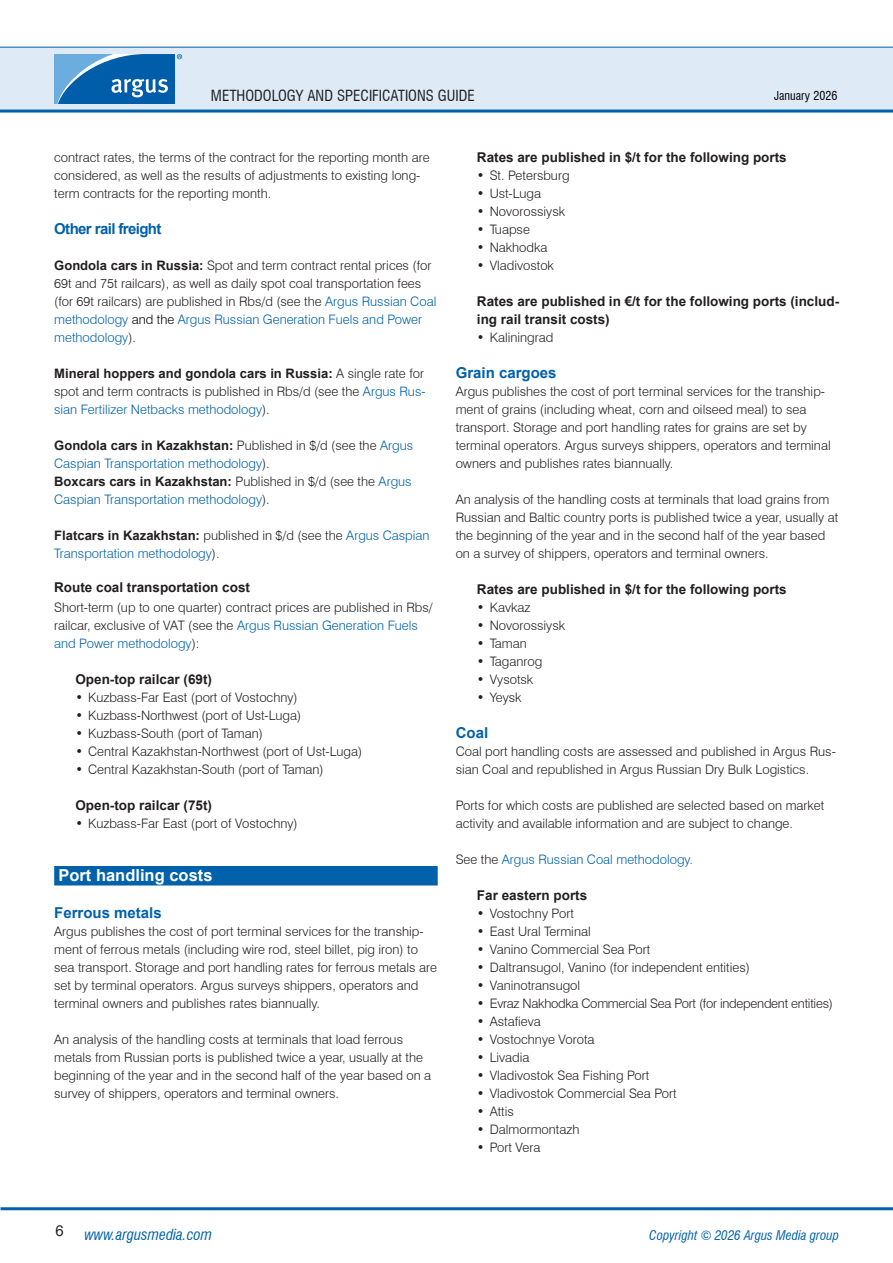
<style>
.page{position:relative;width:893px;height:1263px;background:#fff}
.page>*{position:absolute;margin:0;border:0;box-sizing:border-box;transform-origin:0 0}
.H1_-_Section_header_-_WOB{font:700 16.5px "Arial";color:#fff}
.t1{font:condensed 15px "Swiss 721 BT";color:#231f20}
.H2_-_Bold_headline_-_old_H4{font:700 15px "Arial";color:#0161aa}
.t2{font:italic condensed 15px "Swiss 721 BT";color:#0161aa}
.H2_-_Bold_headline_-_old_H4-2{font:700 15px "Arial";letter-spacing:-.04em;color:#0161aa}
.t3{font:15px "Arial";color:#231f20}
.B1_-_Bullet_list_header_-_old_H6{font:700 13.5px/18px "Arial";color:#231f20}
.H4_-_headline__no_bold__9pt{font:700 13.5px "Arial";color:#231f20}
.P1_-_Body_Text{font:300 13.05px/18px "Swiss 721 BT";color:#231f20}
.P1_-_Body_Text-2{font:300 13.05px/18px "Swiss 721 BT";color:#0161aa}
.H2_-_Bold_headline_-_old_H4-3{font:300 13.05px/18px "Swiss 721 BT";color:#231f20}
.P1_-_Body_Text-3{font:300 13.05px "Swiss 721 BT";letter-spacing:-.02em;color:#231f20}
.t4{font:italic condensed 13.05px "Swiss 721 BT";color:#0161aa}
.t5{font:condensed 12px "Swiss 721 BT";color:#000}
.s1{font-family:"Arial";font-weight:700}
.s2{color:#0161aa}
.s3{color:#000}
.s4{font-family:"Arial";font-weight:700;color:#231f20}
.s5{color:#231f20}
</style>
<div class="page">
<div style="left:0;top:47px;width:893px;height:64px;background:#deebf7"></div>
<hr style="left:0;top:110px;width:893px;height:3px;background:#0161aa">
<hr style="left:0;top:47px;width:893px;height:1px;background:#0161aa">
<hr style="left:1px;top:1207px;width:892px;height:3px;background:#0161aa">
<svg style="left:54px;top:54px;width:128px;height:50px;background:#3883c0"></svg>
<div style="left:54px;top:866px;width:384px;height:19px;background:#0161aa"></div>
<p class="t1" style="left:211px;top:86px;width:265px">METHODOLOGY AND SPECIFICATIONS GUIDE</p>
<p class="t5" style="left:774px;top:88px;width:65px">January 2026</p>
<p class="P1_-_Body_Text" style="left:54px;top:148px;width:377px">contract rates, the terms of the contract for the reporting month are considered, as well as the results of adjustments to existing long&shy;term contracts for the reporting month.</p>
<p class="H2_-_Bold_headline_-_old_H4-2" style="left:54px;top:218px;width:109px">Other rail freight</p>
<p class="H2_-_Bold_headline_-_old_H4-3" style="left:54px;top:256px;width:384px"><span class="s1">Gondola cars in Russia:</span> Spot and term contract rental prices (for 69t and 75t railcars), as well as daily spot coal transportation fees (for 69t railcars) are published in Rbs/d (see the <span class="s2">Argus Russian Coal methodology</span> <span class="s3">and the</span> <span class="s2">Argus Russian Generation Fuels and Power methodology</span>).</p>
<p class="P1_-_Body_Text" style="left:54px;top:364px;width:373px"><span class="s1">Mineral hoppers and gondola cars in Russia:</span> A single rate for spot and term contracts is published in Rbs/d (see the <span class="s2">Argus Rus&shy;sian Fertilizer Netbacks methodology</span>).</p>
<p class="P1_-_Body_Text-2" style="left:54px;top:436px;width:360px"><span class="s4">Gondola cars in Kazakhstan:</span> <span class="s5">Published in $/d (see the</span> Argus<br>Caspian Transportation methodology<span class="s5">).</span></p>
<p class="P1_-_Body_Text-2" style="left:54px;top:472px;width:359px"><span class="s4">Boxcars cars in Kazakhstan:</span> <span class="s5">Published in $/d (see the</span> Argus<br>Caspian Transportation methodology<span class="s5">).</span></p>
<p class="P1_-_Body_Text-2" style="left:54px;top:526px;width:377px"><span class="s4">Flatcars in Kazakhstan:</span> <span class="s5">published in $/d (see the</span> Argus Caspian<br>Transportation methodology<span class="s5">).</span></p>
<p class="H4_-_headline__no_bold__9pt" style="left:54px;top:578px;width:197px">Route coal transportation cost</p>
<p class="P1_-_Body_Text" style="left:54px;top:598px;width:380px">Short-term (up to one quarter) contract prices are published in Rbs/ railcar, exclusive of VAT (see the <span class="s2">Argus Russian Generation Fuels and Power methodology</span>):</p>
<p class="B1_-_Bullet_list_header_-_old_H6" style="left:75px;top:670px;width:138px">Open-top railcar (69t)</p>
<p class="P1_-_Body_Text" style="left:75px;top:688px;width:224px">• Kuzbass-Far East (port of Vostochny)</p>
<p class="P1_-_Body_Text" style="left:75px;top:706px;width:227px">• Kuzbass-Northwest (port of Ust-Luga)</p>
<p class="P1_-_Body_Text" style="left:75px;top:724px;width:189px">• Kuzbass-South (port of Taman)</p>
<p class="P1_-_Body_Text" style="left:75px;top:742px;width:288px">• Central Kazakhstan-Northwest (port of Ust-Luga)</p>
<p class="P1_-_Body_Text" style="left:75px;top:760px;width:250px">• Central Kazakhstan-South (port of Taman)</p>
<p class="B1_-_Bullet_list_header_-_old_H6" style="left:75px;top:796px;width:138px">Open-top railcar (75t)</p>
<p class="P1_-_Body_Text" style="left:75px;top:814px;width:224px">• Kuzbass-Far East (port of Vostochny)</p>
<p class="H1_-_Section_header_-_WOB" style="left:58px;top:864px;width:156px">Port handling costs</p>
<p class="H2_-_Bold_headline_-_old_H4" style="left:54px;top:902px;width:109px">Ferrous metals</p>
<p class="P1_-_Body_Text" style="left:54px;top:922px;width:384px">Argus publishes the cost of port terminal services for the tranship&shy;ment of ferrous metals (including wire rod, steel billet, pig iron) to sea transport. Storage and port handling rates for ferrous metals are set by terminal operators. Argus surveys shippers, operators and terminal owners and publishes rates biannually.</p>
<p class="P1_-_Body_Text" style="left:54px;top:1030px;width:378px">An analysis of the handling costs at terminals that load ferrous metals from Russian ports is published twice a year, usually at the beginning of the year and in the second half of the year based on a survey of shippers, operators and terminal owners.</p>
<p class="B1_-_Bullet_list_header_-_old_H6" style="left:477px;top:148px;width:311px">Rates are published in $/t for the following ports</p>
<p class="P1_-_Body_Text" style="left:477px;top:166px;width:94px">• St. Petersburg</p>
<p class="P1_-_Body_Text" style="left:477px;top:184px;width:66px">• Ust-Luga</p>
<p class="P1_-_Body_Text" style="left:477px;top:202px;width:90px">• Novorossiysk</p>
<p class="P1_-_Body_Text" style="left:477px;top:220px;width:54px">• Tuapse</p>
<p class="P1_-_Body_Text" style="left:477px;top:238px;width:72px">• Nakhodka</p>
<p class="P1_-_Body_Text" style="left:477px;top:256px;width:78px">• Vladivostok</p>
<p class="B1_-_Bullet_list_header_-_old_H6" style="left:477px;top:292px;width:364px">Rates are published in €/t for the following ports (includ&shy;ing rail transit costs)</p>
<p class="P1_-_Body_Text" style="left:477px;top:328px;width:78px">• Kaliningrad</p>
<p class="H2_-_Bold_headline_-_old_H4" style="left:456px;top:362px;width:102px">Grain cargoes</p>
<p class="P1_-_Body_Text" style="left:456px;top:382px;width:376px">Argus publishes the cost of port terminal services for the tranship&shy;ment of grains (including wheat, corn and oilseed meal) to sea transport. Storage and port handling rates for grains are set by terminal operators. Argus surveys shippers, operators and terminal owners and publishes rates biannually.</p>
<p class="P1_-_Body_Text" style="left:456px;top:490px;width:384px">An analysis of the handling costs at terminals that load grains from Russian and Baltic country ports is published twice a year, usually at the beginning of the year and in the second half of the year based on a survey of shippers, operators and terminal owners.</p>
<p class="B1_-_Bullet_list_header_-_old_H6" style="left:477px;top:580px;width:311px">Rates are published in $/t for the following ports</p>
<p class="P1_-_Body_Text" style="left:477px;top:598px;width:55px">• Kavkaz</p>
<p class="P1_-_Body_Text" style="left:477px;top:616px;width:90px">• Novorossiysk</p>
<p class="P1_-_Body_Text" style="left:477px;top:634px;width:51px">• Taman</p>
<p class="P1_-_Body_Text" style="left:477px;top:652px;width:67px">• Taganrog</p>
<p class="P1_-_Body_Text" style="left:477px;top:670px;width:58px">• Vysotsk</p>
<p class="P1_-_Body_Text" style="left:477px;top:688px;width:46px">• Yeysk</p>
<p class="H2_-_Bold_headline_-_old_H4" style="left:456px;top:722px;width:34px">Coal</p>
<p class="P1_-_Body_Text" style="left:456px;top:742px;width:382px">Coal port handling costs are assessed and published in Argus Rus&shy;sian Coal and republished in Argus Russian Dry Bulk Logistics.</p>
<p class="P1_-_Body_Text" style="left:456px;top:796px;width:370px">Ports for which costs are published are selected based on market activity and available information and are subject to change.</p>
<p class="P1_-_Body_Text-2" style="left:456px;top:850px;width:239px"><span class="s5">See the</span> Argus Russian Coal methodology.</p>
<p class="B1_-_Bullet_list_header_-_old_H6" style="left:477px;top:886px;width:112px">Far eastern ports</p>
<p class="P1_-_Body_Text" style="left:477px;top:904px;width:98px">• Vostochny Port</p>
<p class="P1_-_Body_Text" style="left:477px;top:922px;width:115px">• East Ural Terminal</p>
<p class="P1_-_Body_Text" style="left:477px;top:940px;width:175px">• Vanino Commercial Sea Port</p>
<p class="P1_-_Body_Text" style="left:477px;top:958px;width:274px">• Daltransugol, Vanino (for independent entities)</p>
<p class="P1_-_Body_Text" style="left:477px;top:976px;width:105px">• Vaninotransugol</p>
<p class="P1_-_Body_Text-3" style="left:477px;top:995px;width:357px">• Evraz Nakhodka Commercial Sea Port (for independent entities)</p>
<p class="P1_-_Body_Text" style="left:477px;top:1012px;width:65px">• Astafieva</p>
<p class="P1_-_Body_Text" style="left:477px;top:1030px;width:119px">• Vostochnye Vorota</p>
<p class="P1_-_Body_Text" style="left:477px;top:1048px;width:54px">• Livadia</p>
<p class="P1_-_Body_Text" style="left:477px;top:1066px;width:174px">• Vladivostok Sea Fishing Port</p>
<p class="P1_-_Body_Text" style="left:477px;top:1084px;width:201px">• Vladivostok Commercial Sea Port</p>
<p class="P1_-_Body_Text" style="left:477px;top:1102px;width:38px">• Attis</p>
<p class="P1_-_Body_Text" style="left:477px;top:1120px;width:104px">• Dalmormontazh</p>
<p class="P1_-_Body_Text" style="left:477px;top:1138px;width:65px">• Port Vera</p>
<p class="t3" style="left:55px;top:1220px;width:10px">6</p>
<p class="t2" style="left:84px;top:1225px;width:129px">www.argusmedia.com</p>
<p class="t4" style="left:649px;top:1227px;width:191px">Copyright © 2026 Argus Media group</p>
</div>
